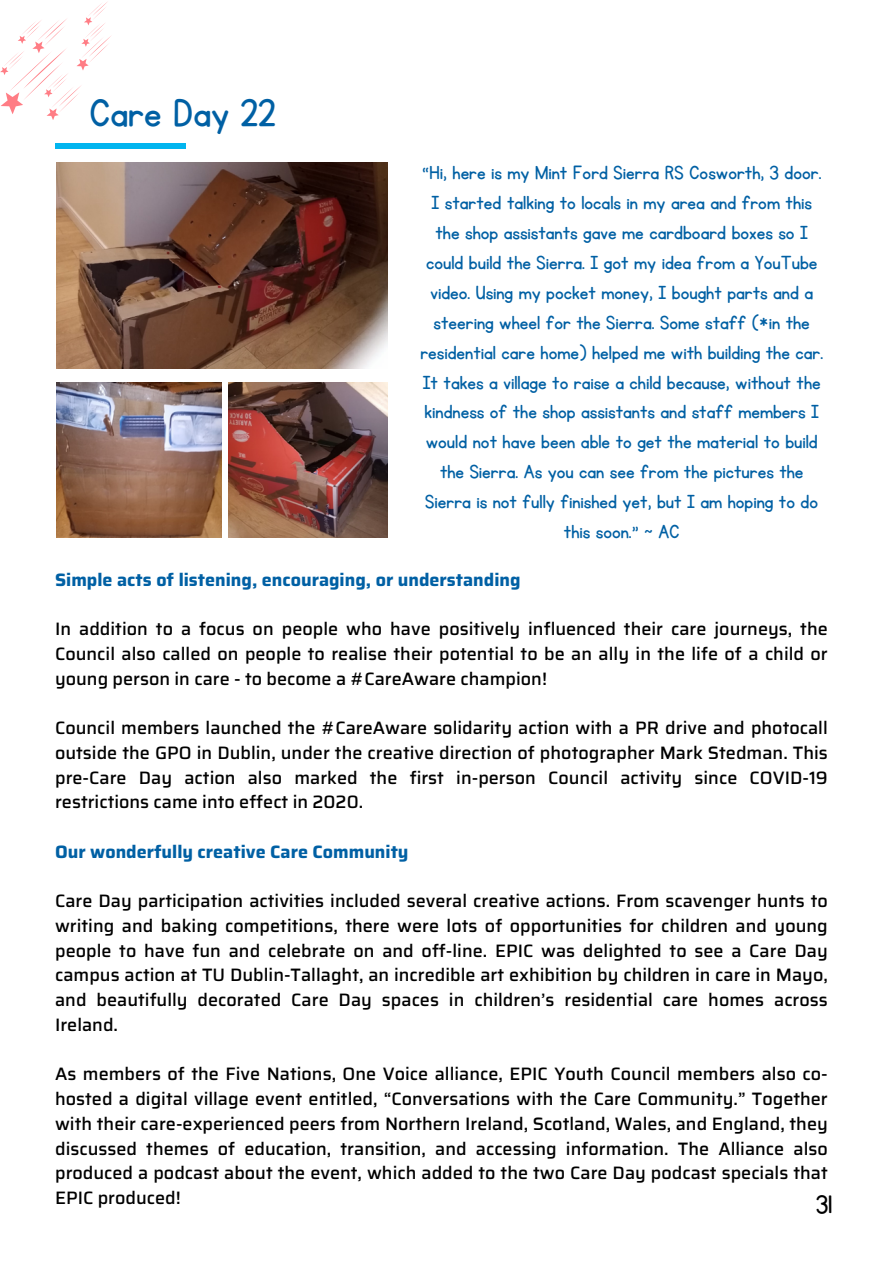
<style>
.page{position:relative;width:893px;height:1264px;background:#fff}
.page>*{position:absolute;margin:0;border:0;box-sizing:border-box;transform-origin:0 0}
.t1{font:45px "KG Primary Penmanship";color:#0060a4}
.t2{font:29.7px "KG Primary Penmanship";color:#000}
.t3{font:22.2px/29.8px "KG Primary Penmanship";color:#0060a4;text-align:center}
.t4{font:500 18px/24.8px "Saira";color:#000;text-align:justify}
.t5{font:700 18px "Saira";color:#0060a4}
</style>
<div class="page">
<svg style="left:0;top:2px;width:111px;height:118px"></svg>
<div style="left:55px;top:143px;width:130px;height:5px;background:#02b5ef"></div>
<img style="left:56px;top:163px;width:331px;height:205px">
<img style="left:228px;top:383px;width:159px;height:155px">
<img style="left:56px;top:383px;width:166px;height:155px">
<p class="t1" style="left:89px;top:92px;width:188px">Care Day 22</p>
<p class="t3" style="left:420px;top:159px;width:404px">“Hi, here is my Mint Ford Sierra RS Cosworth, 3 door.<br>I started talking to locals in my area and from this the shop assistants gave me cardboard boxes so I could build the Sierra. I got my idea from a YouTube video. Using my pocket money, I bought parts and a steering wheel for the Sierra. Some staff (*in the residential care home) helped me with building the car.<br>It takes a village to raise a child because, without the kindness of the shop assistants and staff members I would not have been able to get the material to build the Sierra. As you can see from the pictures the Sierra is not fully finished yet, but I am hoping to do this soon.” ~ AC</p>
<p class="t5" style="left:55px;top:565px;width:467px">Simple acts of listening, encouraging, or understanding</p>
<p class="t4" style="left:55px;top:616px;width:774px">In addition to a focus on people who have positively influenced their care journeys, the Council also called on people to realise their potential to be an ally in the life of a child or young person in care - to become a #CareAware champion!</p>
<p class="t4" style="left:55px;top:715px;width:774px">Council members launched the #CareAware solidarity action with a PR drive and photocall outside the GPO in Dublin, under the creative direction of photographer Mark Stedman. This pre-Care Day action also marked the first in-person Council activity since COVID-19 restrictions came into effect in 2020.</p>
<p class="t5" style="left:55px;top:837px;width:355px">Our wonderfully creative Care Community</p>
<p class="t4" style="left:55px;top:888px;width:774px">Care Day participation activities included several creative actions. From scavenger hunts to writing and baking competitions, there were lots of opportunities for children and young people to have fun and celebrate on and off-line. EPIC was delighted to see a Care Day campus action at TU Dublin-Tallaght, an incredible art exhibition by children in care in Mayo, and beautifully decorated Care Day spaces in children’s residential care homes across Ireland.</p>
<p class="t4" style="left:55px;top:1061px;width:774px">As members of the Five Nations, One Voice alliance, EPIC Youth Council members also co&shy;hosted a digital village event entitled, “Conversations with the Care Community.” Together with their care-experienced peers from Northern Ireland, Scotland, Wales, and England, they discussed themes of education, transition, and accessing information. The Alliance also produced a podcast about the event, which added to the two Care Day podcast specials that EPIC produced!</p>
<p class="t2" style="left:816px;top:1190px;width:18px">31</p>
</div>
